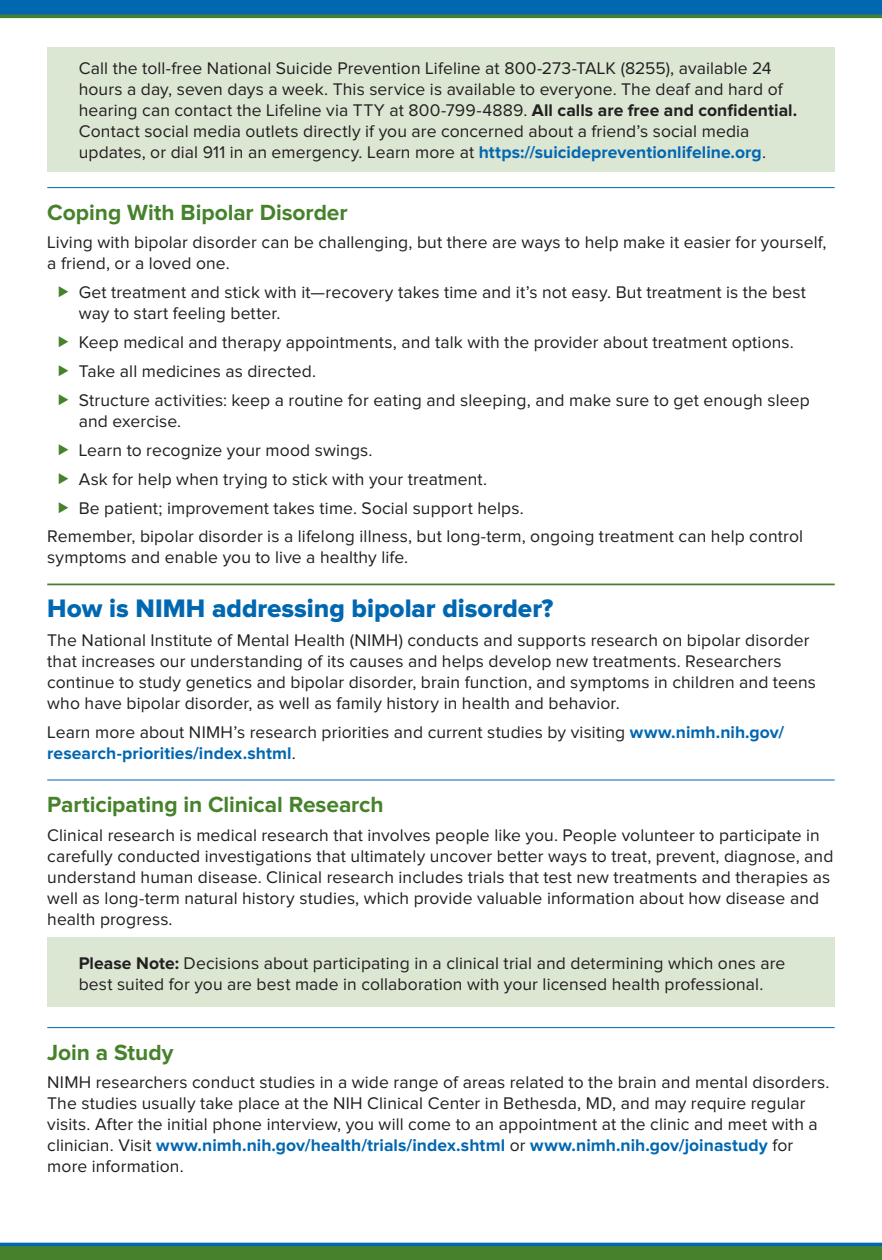
<style>
.page{position:relative;width:882px;height:1260px;background:#fff}
.page>*{position:absolute;margin:0;border:0;box-sizing:border-box;transform-origin:0 0}
.t1{font:26.25px "Proxima Nova Extrabld";color:#0167b1}
.t2{font:700 22.75px "Proxima Nova";letter-spacing:-.005em;color:#46822b}
.t3{font:17.5px/21px "Proxima Nova";letter-spacing:.005em;color:#231f20}
.s1{font-weight:700}
.s2{font-weight:700;color:#0167b1}
</style>
<div class="page">
<div style="left:47px;top:47px;width:788px;height:124px;background:#dbe6d3"></div>
<div style="left:47px;top:938px;width:788px;height:69px;background:#dbe6d3"></div>
<hr style="left:47px;top:187px;width:788px;height:1px;background:#0167b1">
<hr style="left:47px;top:584px;width:788px;height:1px;background:#46822b">
<hr style="left:47px;top:780px;width:788px;height:1px;background:#0167b1">
<hr style="left:47px;top:1027px;width:788px;height:1px;background:#0167b1">
<div style="left:0;top:0;width:882px;height:16px;background:#0167b1"></div>
<div style="left:0;top:1246px;width:882px;height:14px;background:#46822b"></div>
<hr style="left:0;top:1243px;width:882px;height:3px;background:#0167b1">
<hr style="left:0;top:15px;width:882px;height:3px;background:#46822b">
<p class="t3" style="left:79px;top:59px;width:720px">Call the toll-free National Suicide Prevention Lifeline at 800-273-TALK (8255), available 24 hours a day, seven days a week. This service is available to everyone. The deaf and hard of hearing can contact the Lifeline via TTY at 800-799-4889. <span class="s1">All calls are free and confidential.<br></span>Contact social media outlets directly if you are concerned about a friend’s social media updates, or dial 911 in an emergency. Learn more at <span class="s2">https://suicidepreventionlifeline.org</span>.</p>
<h3 class="t2" style="left:47px;top:202px;width:302px">Coping With Bipolar Disorder</h3>
<p class="t3" style="left:47px;top:233px;width:781px">Living with bipolar disorder can be challenging, but there are ways to help make it easier for yourself, a friend, or a loved one.</p>
<p class="t3" style="left:79px;top:283px;width:729px">Get treatment and stick with it—recovery takes time and it’s not easy. But treatment is the best way to start feeling better.</p>
<p class="t3" style="left:79px;top:333px;width:717px">Keep medical and therapy appointments, and talk with the provider about treatment options.</p>
<p class="t3" style="left:79px;top:361px;width:239px">Take all medicines as directed.</p>
<p class="t3" style="left:79px;top:390px;width:733px">Structure activities: keep a routine for eating and sleeping, and make sure to get enough sleep and exercise.</p>
<p class="t3" style="left:79px;top:440px;width:295px">Learn to recognize your mood swings.</p>
<p class="t3" style="left:79px;top:469px;width:410px">Ask for help when trying to stick with your treatment.</p>
<p class="t3" style="left:79px;top:498px;width:447px">Be patient; improvement takes time. Social support helps.</p>
<p class="t3" style="left:47px;top:527px;width:757px">Remember, bipolar disorder is a lifelong illness, but long-term, ongoing treatment can help control symptoms and enable you to live a healthy life.</p>
<h2 class="t1" style="left:47px;top:596px;width:508px">How is NIMH addressing bipolar disorder?</h2>
<p class="t3" style="left:47px;top:630px;width:770px">The National Institute of Mental Health (NIMH) conducts and supports research on bipolar disorder that increases our understanding of its causes and helps develop new treatments. Researchers continue to study genetics and bipolar disorder, brain function, and symptoms in children and teens who have bipolar disorder, as well as family history in health and behavior.</p>
<p class="t3" style="left:47px;top:722px;width:739px">Learn more about NIMH’s research priorities and current studies by visiting <span class="s2">www.nimh.nih.gov/ research-priorities/index.shtml</span>.</p>
<h3 class="t2" style="left:47px;top:794px;width:338px">Participating in Clinical Research</h3>
<p class="t3" style="left:47px;top:825px;width:788px">Clinical research is medical research that involves people like you. People volunteer to participate in carefully conducted investigations that ultimately uncover better ways to treat, prevent, diagnose, and understand human disease. Clinical research includes trials that test new treatments and therapies as well as long-term natural history studies, which provide valuable information about how disease and health progress.</p>
<p class="t3" style="left:79px;top:954px;width:708px"><span class="s1">Please Note:</span> Decisions about participating in a clinical trial and determining which ones are best suited for you are best made in collaboration with your licensed health professional.</p>
<h3 class="t2" style="left:47px;top:1042px;width:128px">Join a Study</h3>
<p class="t3" style="left:47px;top:1073px;width:784px">NIMH researchers conduct studies in a wide range of areas related to the brain and mental disorders.<br>The studies usually take place at the NIH Clinical Center in Bethesda, MD, and may require regular visits. After the initial phone interview, you will come to an appointment at the clinic and meet with a clinician. Visit <span class="s2">www.nimh.nih.gov/health/trials/index.shtml</span> or <span class="s2">www.nimh.nih.gov/joinastudy</span> for more information.</p>
</div>
